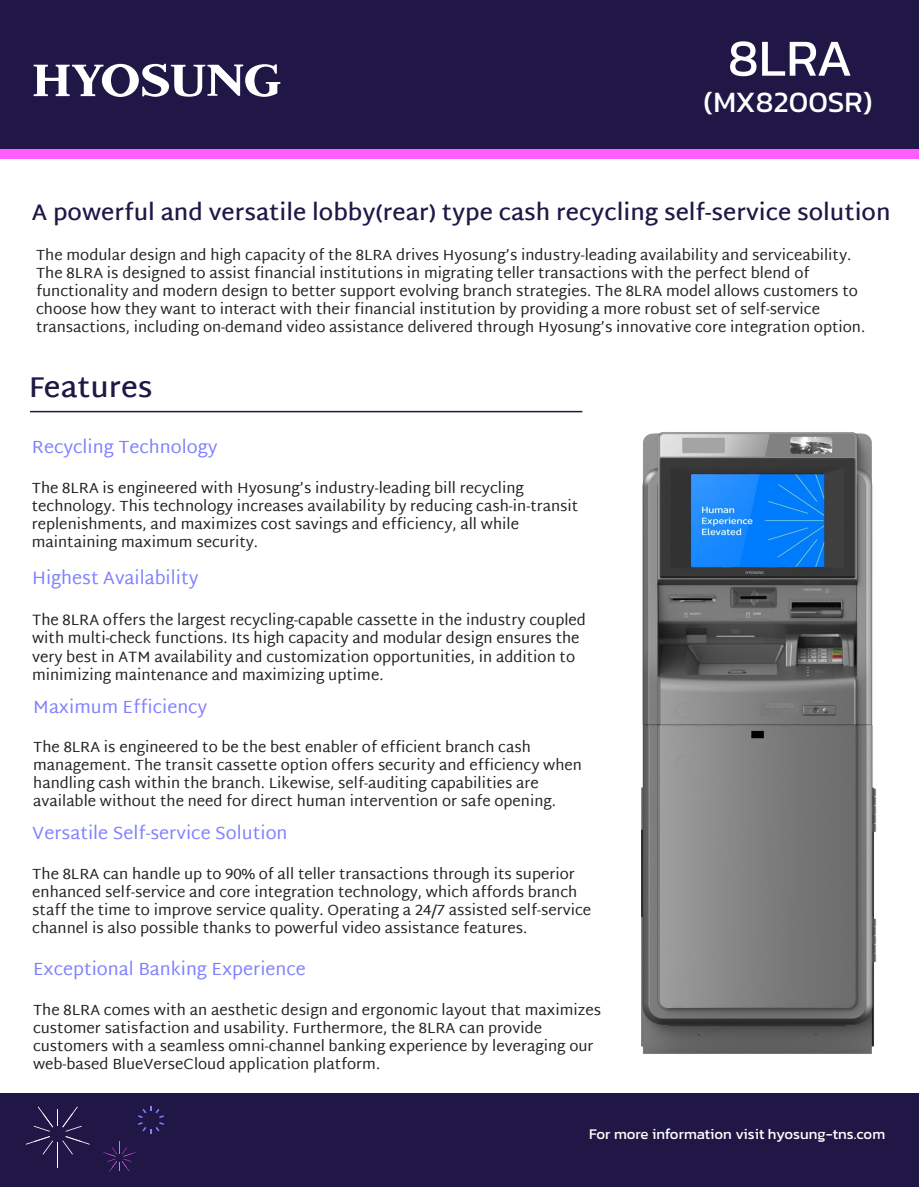
<style>
.page{position:relative;width:919px;height:1187px;background:#fff}
.page>*{position:absolute;margin:0;border:0;box-sizing:border-box;transform-origin:0 0}
.t1{font:52.5px "Kanit";color:#fff}
.t2{font:30px "Kanit";color:#fff}
.t3{font:600 28.5px "Martel Sans";color:#201747}
.t4{font:600 22.5px "Martel Sans";color:#201747}
.t5{font:18.3px "Martel Sans";color:#8080ff}
.t6{font:18px "Martel Sans";color:#8080ff}
.t7{font:15.3px/18.3px "Martel Sans";color:#221f1f}
.t8{font:15px/18px "Martel Sans";color:#221f1f}
.t9{font:15px "Kanit";color:#fff}
</style>
<div class="page">
<hr style="left:30px;top:411px;width:552px;height:1px;background:#201747">
<div style="left:0;top:0;width:918px;height:149px;background:#201747"></div>
<div style="left:0;top:1092px;width:918px;height:94px;background:#201747"></div>
<svg style="left:138px;top:1106px;width:26px;height:27px"></svg>
<svg style="left:26px;top:1106px;width:64px;height:61px"></svg>
<svg style="left:103px;top:1141px;width:32px;height:30px"></svg>
<svg style="left:33px;top:64px;width:248px;height:33px"></svg>
<div style="left:0;top:149px;width:918px;height:9px;background:#ff5dff"></div>
<img style="left:641px;top:432px;width:236px;height:622px">
<h1 class="t1" style="left:727px;top:20px;width:126px">8LRA</h1>
<h2 class="t2" style="left:703px;top:80px;width:170px">(MX8200SR)</h2>
<h3 class="t4" style="left:32px;top:199px;width:860px">A powerful and versatile lobby(rear) type cash recycling self-service solution</h3>
<p class="t8" style="left:36px;top:245px;width:830px">The modular design and high capacity of the 8LRA drives Hyosung’s industry-leading availability and serviceability.<br>The 8LRA is designed to assist financial institutions in migrating teller transactions with the perfect blend of functionality and modern design to better support evolving branch strategies. The 8LRA model allows customers to choose how they want to interact with their financial institution by providing a more robust set of self-service transactions, including on-demand video assistance delivered through Hyosung’s innovative core integration option.</p>
<h3 class="t3" style="left:28px;top:370px;width:126px">Features</h3>
<p class="t6" style="left:32px;top:436px;width:187px">Recycling Technology</p>
<p class="t8" style="left:32px;top:479px;width:548px">The 8LRA is engineered with Hyosung’s industry-leading bill recycling technology. This technology increases availability by reducing cash-in-transit replenishments, and maximizes cost savings and efficiency, all while maintaining maximum security.</p>
<p class="t5" style="left:32px;top:567px;width:168px">Highest Availability</p>
<p class="t7" style="left:32px;top:610px;width:555px">The 8LRA offers the largest recycling-capable cassette in the industry coupled with multi-check functions. Its high capacity and modular design ensures the very best in ATM availability and customization opportunities, in addition to minimizing maintenance and maximizing uptime.</p>
<p class="t6" style="left:33px;top:695px;width:176px">Maximum Efficiency</p>
<p class="t8" style="left:33px;top:738px;width:550px">The 8LRA is engineered to be the best enabler of efficient branch cash management. The transit cassette option offers security and efficiency when handling cash within the branch. Likewise, self-auditing capabilities are available without the need for direct human intervention or safe opening.</p>
<p class="t6" style="left:32px;top:822px;width:257px">Versatile Self-service Solution</p>
<p class="t8" style="left:32px;top:864px;width:560px">The 8LRA can handle up to 90% of all teller transactions through its superior enhanced self-service and core integration technology, which affords branch staff the time to improve service quality. Operating a 24/7 assisted self-service channel is also possible thanks to powerful video assistance features.</p>
<p class="t6" style="left:33px;top:958px;width:274px">Exceptional Banking Experience</p>
<p class="t8" style="left:33px;top:1000px;width:569px">The 8LRA comes with an aesthetic design and ergonomic layout that maximizes customer satisfaction and usability. Furthermore, the 8LRA can provide customers with a seamless omni-channel banking experience by leveraging our web-based BlueVerseCloud application platform.</p>
<p class="t9" style="left:589px;top:1122px;width:297px">For more information visit hyosung-tns.com</p>
</div>
